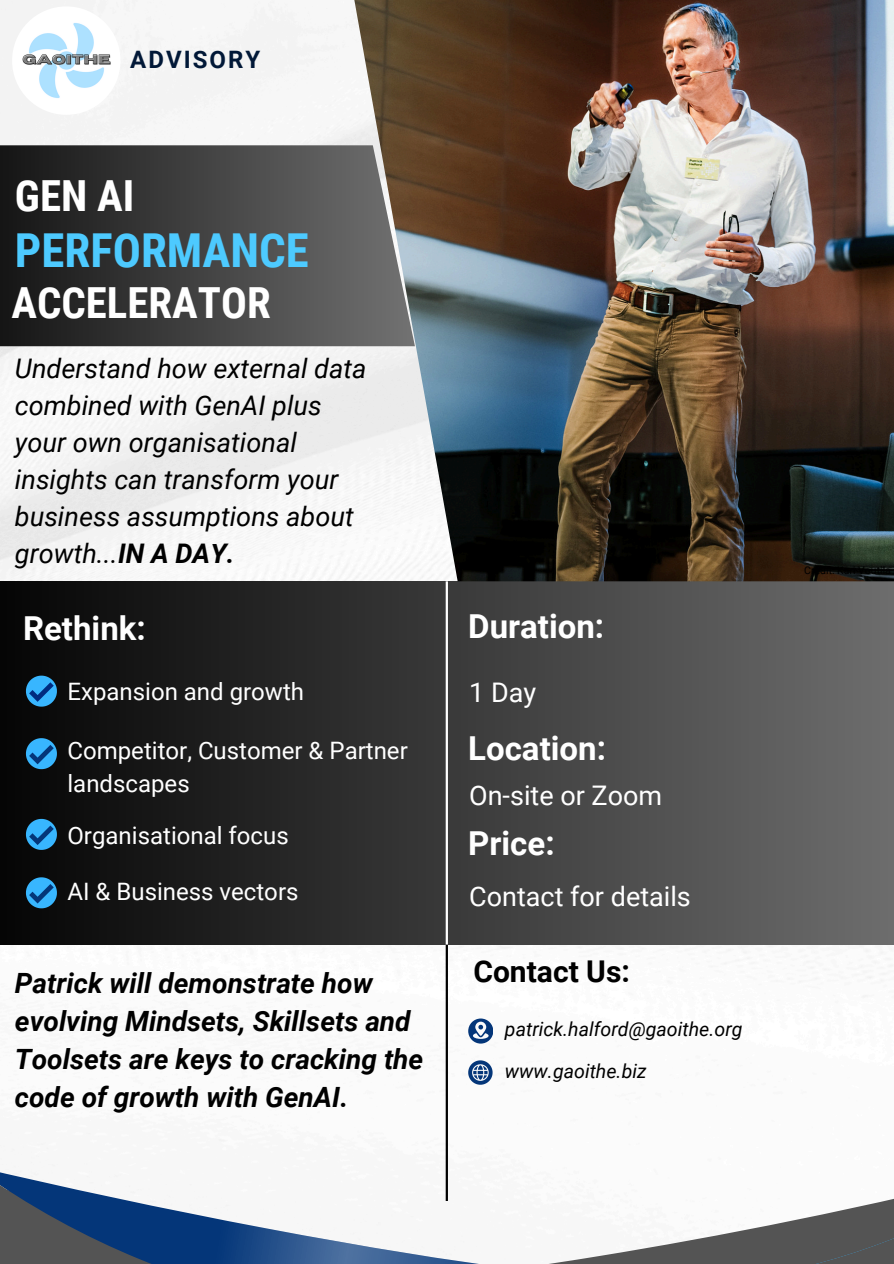
<style>
.page{position:relative;width:894px;height:1264px;background:#fff}
.page>*{position:absolute;margin:0;border:0;box-sizing:border-box;transform-origin:0 0}
.t1{font:700 46.8px "Roboto Condensed";color:#4dcaff}
.t2{font:700 42.9px "Roboto Condensed";color:#fff}
.t3{font:700 33px "Roboto";color:#fff}
.t4{font:700 30px "Roboto";color:#000}
.t5{font:italic 700 27.9px/38.2px "Roboto";color:#000}
.t6{font:italic 27px/37.2px "Roboto";color:#000}
.t7{font:27px "Roboto";color:#fff}
.t8{font:24px/32.7px "Roboto";color:#fff}
.t9{font:700 24px "Roboto";letter-spacing:.085em;color:#011837}
.t10{font:italic 19.5px "Roboto";color:#000}
.t11{font:10.5px "Roboto";color:#000}
.s1{font-weight:700}
</style>
<div class="page">
<img style="left:0;top:0;width:893px;height:1165px">
<div style="left:0;top:581px;width:893px;height:363px;background:linear-gradient(to right,#050505,#6d6d6d)"></div>
<hr style="left:445px;top:581px;width:3px;height:363px;background:#fff">
<img style="left:332px;top:0;width:561px;height:581px">
<svg style="left:0;top:145px;width:414px;height:201px;background:#444443"></svg>
<hr style="left:445px;top:944px;width:3px;height:256px;background:#000">
<svg style="left:26px;top:877px;width:31px;height:31px"></svg>
<svg style="left:759px;top:1199px;width:134px;height:64px;fill:#545454"></svg>
<svg style="left:0;top:1165px;width:759px;height:98px"></svg>
<svg style="left:26px;top:675px;width:31px;height:31px"></svg>
<svg style="left:26px;top:738px;width:31px;height:31px"></svg>
<svg style="left:26px;top:818px;width:31px;height:31px"></svg>
<svg style="left:468px;top:1060px;width:24px;height:24px"></svg>
<svg style="left:468px;top:1018px;width:25px;height:25px"></svg>
<img style="left:12px;top:6px;width:108px;height:109px;border-radius:50%">
<h2 class="t9" style="left:130px;top:46px;width:132px">ADVISORY</h2>
<h1 class="t2" style="left:15px;top:172px;width:121px">GEN AI</h1>
<h6 class="t1" style="left:15px;top:224px;width:295px">PERFORMANCE</h6>
<p class="t2" style="left:11px;top:278px;width:261px">ACCELERATOR</p>
<h1 class="t6" style="left:15px;top:350px;width:353px">Understand how external data combined with GenAI plus your own organisational insights can transform your business assumptions about growth...<span class="s1">IN A DAY.</span></h1>
<h4 class="t3" style="left:23px;top:609px;width:124px">Rethink:</h4>
<p class="t8" style="left:67px;top:675px;width:238px">Expansion and growth</p>
<h5 class="t8" style="left:67px;top:734px;width:342px">Competitor, Customer &amp; Partner landscapes</h5>
<h1 class="t8" style="left:67px;top:819px;width:223px">Organisational focus</h1>
<p class="t8" style="left:67px;top:875px;width:232px">AI &amp; Business vectors</p>
<h2 class="t5" style="left:15px;top:963px;width:410px">Patrick will demonstrate how evolving Mindsets, Skillsets and<br>Toolsets are keys to cracking the code of growth with GenAI.</h2>
<h6 class="t3" style="left:468px;top:608px;width:137px">Duration:</h6>
<p class="t7" style="left:469px;top:677px;width:68px">1 Day</p>
<h6 class="t3" style="left:468px;top:729px;width:139px">Location:</h6>
<h2 class="t7" style="left:469px;top:779px;width:194px">On-site or Zoom</h2>
<p class="t3" style="left:468px;top:824px;width:88px">Price:</p>
<h2 class="t7" style="left:469px;top:880px;width:223px">Contact for details</h2>
<p class="t4" style="left:473px;top:954px;width:158px">Contact Us:</p>
<h6 class="t10" style="left:505px;top:1017px;width:239px">patrick.halford@gaoithe.org</h6>
<p class="t10" style="left:505px;top:1059px;width:143px">www.gaoithe.biz</p>
<h4 class="t11" style="left:804px;top:564px;width:88px">Credit: Kari Voutila</h4>
</div>
